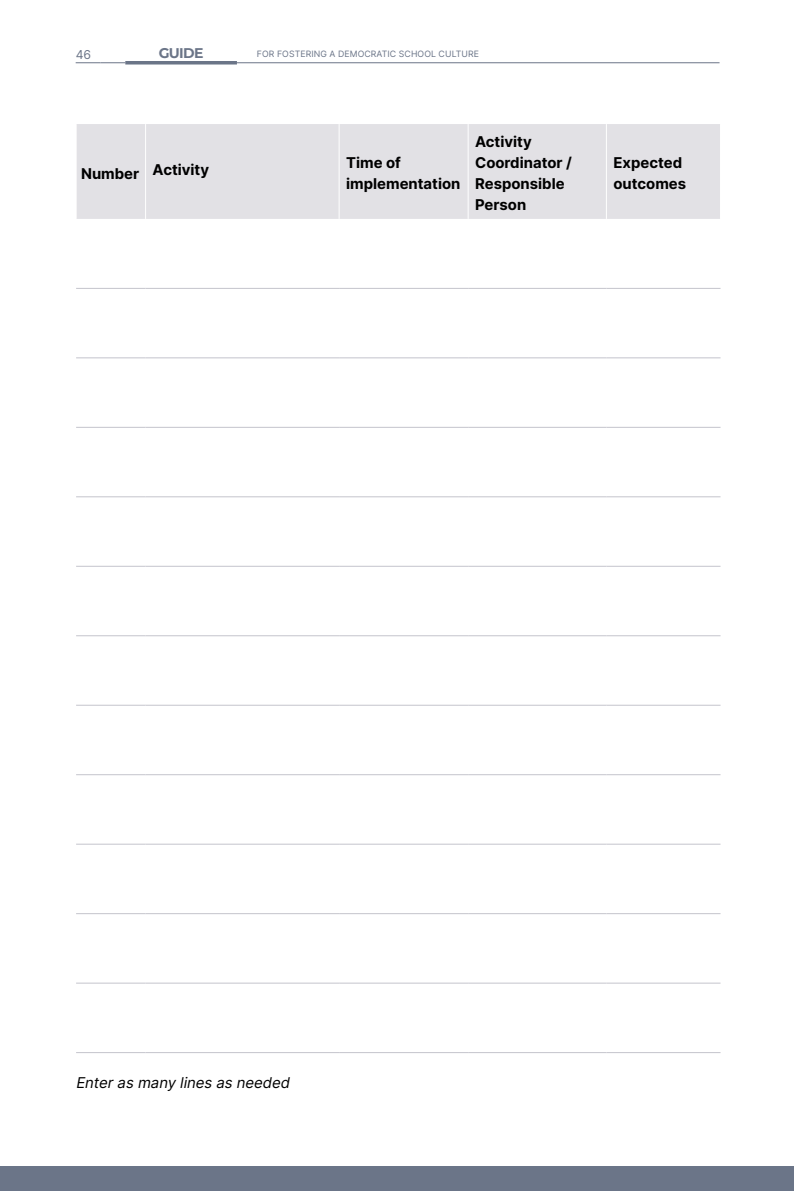
<style>
.page{position:relative;width:794px;height:1191px;background:#fff}
.page>*{position:absolute;margin:0;border:0;box-sizing:border-box;transform-origin:0 0}
.t1{font:700 14.88px/21px "Inter";color:#000}
.t2{font:italic 14.88px "Inter";color:#000}
.t3{font:700 14px "Montserrat";letter-spacing:-.05em;color:#6b7588}
.t4{font:12.25px "Inter";color:#6b7588}
.t5{font:8.75px "Inter";letter-spacing:.01em;color:#6b7588}
</style>
<div class="page">
<div style="left:0;top:1166px;width:794px;height:25px;background:#6b7588"></div>
<hr style="left:237px;top:62px;width:482px;height:1px;background:#6b7588">
<hr style="left:125px;top:61px;width:112px;height:3px;background:#6b7588">
<svg style="left:76px;top:62px;width:49px;height:1px"></svg>
<div style="left:77px;top:124px;width:643px;height:95px;background:#e2e1e5"></div>
<hr style="left:76px;top:288px;width:70px;height:1px;background:#c4c4cc">
<hr style="left:146px;top:288px;width:193px;height:1px;background:#c4c4cc">
<hr style="left:339px;top:288px;width:129px;height:1px;background:#c4c4cc">
<hr style="left:468px;top:288px;width:138px;height:1px;background:#c4c4cc">
<hr style="left:606px;top:288px;width:114px;height:1px;background:#c4c4cc">
<hr style="left:76px;top:357px;width:70px;height:1px;background:#c4c4cc">
<hr style="left:146px;top:357px;width:193px;height:1px;background:#c4c4cc">
<hr style="left:339px;top:357px;width:129px;height:1px;background:#c4c4cc">
<hr style="left:468px;top:357px;width:138px;height:1px;background:#c4c4cc">
<hr style="left:606px;top:357px;width:114px;height:1px;background:#c4c4cc">
<hr style="left:76px;top:427px;width:70px;height:1px;background:#c4c4cc">
<hr style="left:146px;top:427px;width:193px;height:1px;background:#c4c4cc">
<hr style="left:339px;top:427px;width:129px;height:1px;background:#c4c4cc">
<hr style="left:468px;top:427px;width:138px;height:1px;background:#c4c4cc">
<hr style="left:606px;top:427px;width:114px;height:1px;background:#c4c4cc">
<hr style="left:76px;top:496px;width:70px;height:1px;background:#c4c4cc">
<hr style="left:146px;top:496px;width:193px;height:1px;background:#c4c4cc">
<hr style="left:339px;top:496px;width:129px;height:1px;background:#c4c4cc">
<hr style="left:468px;top:496px;width:138px;height:1px;background:#c4c4cc">
<hr style="left:606px;top:496px;width:114px;height:1px;background:#c4c4cc">
<hr style="left:76px;top:566px;width:70px;height:1px;background:#c4c4cc">
<hr style="left:146px;top:566px;width:193px;height:1px;background:#c4c4cc">
<hr style="left:339px;top:566px;width:129px;height:1px;background:#c4c4cc">
<hr style="left:468px;top:566px;width:138px;height:1px;background:#c4c4cc">
<hr style="left:606px;top:566px;width:114px;height:1px;background:#c4c4cc">
<hr style="left:76px;top:635px;width:70px;height:1px;background:#c4c4cc">
<hr style="left:146px;top:635px;width:193px;height:1px;background:#c4c4cc">
<hr style="left:339px;top:635px;width:129px;height:1px;background:#c4c4cc">
<hr style="left:468px;top:635px;width:138px;height:1px;background:#c4c4cc">
<hr style="left:606px;top:635px;width:114px;height:1px;background:#c4c4cc">
<hr style="left:76px;top:705px;width:70px;height:1px;background:#c4c4cc">
<hr style="left:146px;top:705px;width:193px;height:1px;background:#c4c4cc">
<hr style="left:339px;top:705px;width:129px;height:1px;background:#c4c4cc">
<hr style="left:468px;top:705px;width:138px;height:1px;background:#c4c4cc">
<hr style="left:606px;top:705px;width:114px;height:1px;background:#c4c4cc">
<hr style="left:76px;top:774px;width:70px;height:1px;background:#c4c4cc">
<hr style="left:146px;top:774px;width:193px;height:1px;background:#c4c4cc">
<hr style="left:339px;top:774px;width:129px;height:1px;background:#c4c4cc">
<hr style="left:468px;top:774px;width:138px;height:1px;background:#c4c4cc">
<hr style="left:606px;top:774px;width:114px;height:1px;background:#c4c4cc">
<hr style="left:76px;top:843px;width:70px;height:1px;background:#c4c4cc">
<hr style="left:146px;top:843px;width:193px;height:1px;background:#c4c4cc">
<hr style="left:339px;top:843px;width:129px;height:1px;background:#c4c4cc">
<hr style="left:468px;top:843px;width:138px;height:1px;background:#c4c4cc">
<hr style="left:606px;top:843px;width:114px;height:1px;background:#c4c4cc">
<hr style="left:76px;top:913px;width:70px;height:1px;background:#c4c4cc">
<hr style="left:146px;top:913px;width:193px;height:1px;background:#c4c4cc">
<hr style="left:339px;top:913px;width:129px;height:1px;background:#c4c4cc">
<hr style="left:468px;top:913px;width:138px;height:1px;background:#c4c4cc">
<hr style="left:606px;top:913px;width:114px;height:1px;background:#c4c4cc">
<hr style="left:76px;top:982px;width:70px;height:1px;background:#c4c4cc">
<hr style="left:146px;top:982px;width:193px;height:1px;background:#c4c4cc">
<hr style="left:339px;top:982px;width:129px;height:1px;background:#c4c4cc">
<hr style="left:468px;top:982px;width:138px;height:1px;background:#c4c4cc">
<hr style="left:606px;top:982px;width:114px;height:1px;background:#c4c4cc">
<hr style="left:76px;top:1052px;width:70px;height:1px;background:#c4c4cc">
<hr style="left:146px;top:1052px;width:193px;height:1px;background:#c4c4cc">
<hr style="left:339px;top:1052px;width:129px;height:1px;background:#c4c4cc">
<hr style="left:468px;top:1052px;width:138px;height:1px;background:#c4c4cc">
<hr style="left:606px;top:1052px;width:114px;height:1px;background:#c4c4cc">
<hr style="left:145px;top:124px;width:1px;height:95px;background:#fff">
<hr style="left:339px;top:124px;width:1px;height:95px;background:#fff">
<hr style="left:468px;top:124px;width:1px;height:95px;background:#fff">
<hr style="left:606px;top:124px;width:1px;height:95px;background:#fff">
<p class="t4" style="left:76px;top:46px;width:17px">46</p>
<p class="t3" style="left:159px;top:43px;width:46px">GUIDE</p>
<p class="t5" style="left:257px;top:48px;width:224px">FOR FOSTERING A DEMOCRATIC SCHOOL CULTURE</p>
<p class="t1" style="left:81px;top:158px;width:130px">Number Activity</p>
<p class="t1" style="left:346px;top:152px;width:116px">Time of implementation</p>
<p class="t1" style="left:475px;top:131px;width:98px">Activity<br>Coordinator /<br>Responsible<br>Person</p>
<p class="t1" style="left:613px;top:152px;width:74px">Expected outcomes</p>
<p class="t2" style="left:76px;top:1071px;width:219px">Enteras many lines as needed</p>
</div>
